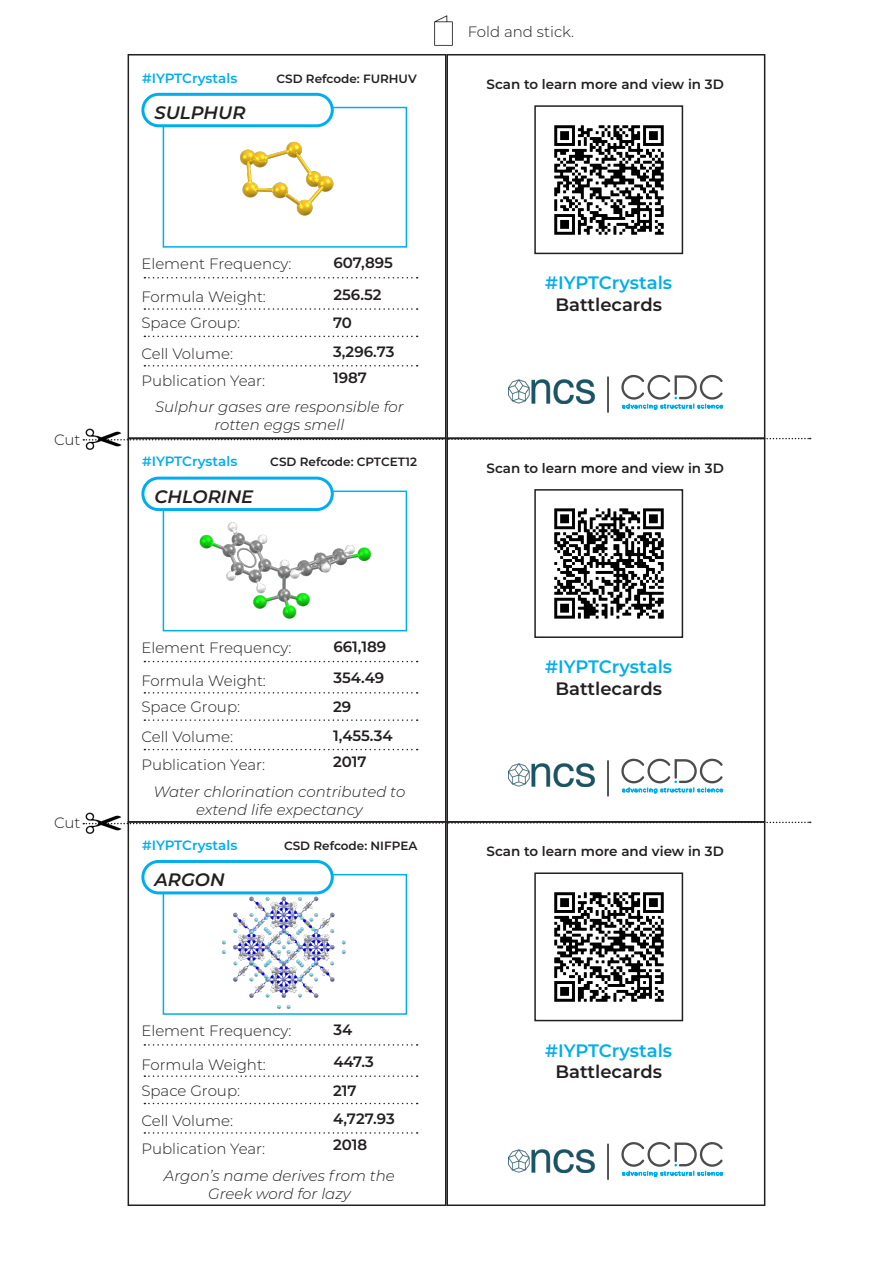
<style>
.page{position:relative;width:893px;height:1263px;background:#fff}
.page>*{position:absolute;margin:0;border:0;box-sizing:border-box;transform-origin:0 0}
.t1{font:600 18px "Montserrat";color:#00aeef}
.t2{font:600 18px "Montserrat";color:#231f20}
.t3{font:italic 600 18px "Montserrat";color:#231f20}
.t4{font:300 15px/30.2px "Montserrat";color:#231f20}
.t5{font:italic 300 15px/18px "Montserrat";color:#231f20;text-align:center}
.t6{font:600 15px "Montserrat";color:#231f20}
.t7{font:600 13.5px "Montserrat";color:#231f20}
.t8{font:600 13.5px "Montserrat";color:#00aeef}
.t9{font:600 12px "Montserrat";color:#231f20}
</style>
<div class="page">
<div style="left:128px;top:54px;width:318px;height:385px;border:2px solid #231f20"></div>
<div style="left:446px;top:54px;width:319px;height:385px;border:2px solid #231f20"></div>
<svg style="left:144px;top:277px;width:274px;height:1px"></svg>
<svg style="left:144px;top:308px;width:274px;height:2px"></svg>
<svg style="left:144px;top:336px;width:274px;height:1px"></svg>
<svg style="left:144px;top:365px;width:274px;height:1px"></svg>
<svg style="left:83px;top:437px;width:728px;height:4px"></svg>
<img style="left:85px;top:428px;width:36px;height:22px">
<img style="left:434px;top:15px;width:19px;height:31px">
<img style="left:508px;top:380px;width:87px;height:23px">
<hr style="left:607px;top:377px;width:2px;height:36px;background:#231f20">
<svg style="left:621px;top:375px;width:102px;height:34px"></svg>
<div style="left:128px;top:438px;width:318px;height:385px;border:2px solid #231f20"></div>
<div style="left:446px;top:438px;width:319px;height:385px;border:2px solid #231f20"></div>
<svg style="left:144px;top:661px;width:274px;height:1px"></svg>
<svg style="left:144px;top:692px;width:274px;height:1px"></svg>
<svg style="left:144px;top:719px;width:274px;height:2px"></svg>
<svg style="left:144px;top:749px;width:274px;height:1px"></svg>
<svg style="left:83px;top:821px;width:728px;height:4px"></svg>
<img style="left:85px;top:812px;width:36px;height:22px">
<hr style="left:607px;top:760px;width:2px;height:36px;background:#231f20">
<svg style="left:621px;top:759px;width:102px;height:34px"></svg>
<div style="left:128px;top:821px;width:318px;height:385px;border:2px solid #231f20"></div>
<div style="left:446px;top:821px;width:319px;height:385px;border:2px solid #231f20"></div>
<svg style="left:144px;top:1044px;width:274px;height:2px"></svg>
<svg style="left:144px;top:1075px;width:274px;height:2px"></svg>
<svg style="left:144px;top:1103px;width:274px;height:1px"></svg>
<svg style="left:144px;top:1132px;width:274px;height:2px"></svg>
<hr style="left:607px;top:1144px;width:2px;height:36px;background:#231f20">
<svg style="left:621px;top:1142px;width:102px;height:34px"></svg>
<img style="left:508px;top:763px;width:87px;height:24px">
<img style="left:508px;top:1149px;width:87px;height:24px">
<img style="left:189px;top:886px;width:157px;height:123px">
<div style="left:163px;top:874px;width:244px;height:141px;border:2px solid #00aeef"></div>
<img style="left:554px;top:892px;width:110px;height:110px">
<div style="left:534px;top:872px;width:149px;height:149px;border:2px solid #231f20"></div>
<div style="left:143px;top:861px;width:189px;height:32px;background:#fff;border-radius:16px"></div>
<div style="left:141px;top:860px;width:193px;height:34px;border:3px solid #00aeef;border-radius:16px"></div>
<img style="left:554px;top:508px;width:110px;height:111px">
<div style="left:534px;top:489px;width:149px;height:149px;border:2px solid #231f20"></div>
<img style="left:189px;top:503px;width:182px;height:116px">
<div style="left:163px;top:491px;width:244px;height:140px;border:2px solid #00aeef"></div>
<div style="left:143px;top:478px;width:189px;height:32px;background:#fff;border-radius:16px"></div>
<div style="left:141px;top:477px;width:193px;height:34px;border:3px solid #00aeef;border-radius:16px"></div>
<img style="left:189px;top:119px;width:145px;height:97px">
<div style="left:163px;top:107px;width:244px;height:141px;border:2px solid #00aeef"></div>
<img style="left:554px;top:125px;width:110px;height:110px">
<div style="left:534px;top:105px;width:149px;height:149px;border:2px solid #231f20"></div>
<div style="left:143px;top:94px;width:189px;height:32px;background:#fff;border-radius:16px"></div>
<div style="left:141px;top:93px;width:193px;height:34px;border:3px solid #00aeef;border-radius:16px"></div>
<p class="t4" style="left:54px;top:424px;width:28px">Cut</p>
<p class="t4" style="left:54px;top:807px;width:28px">Cut</p>
<p class="t8" style="left:142px;top:68px;width:97px">#IYPTCrystals</p>
<p class="t3" style="left:154px;top:100px;width:93px">SULPHUR</p>
<p class="t9" style="left:276px;top:70px;width:142px">CSD Refcode: FURHUV</p>
<p class="t4" style="left:468px;top:16px;width:108px">Fold and stick.</p>
<p class="t7" style="left:486px;top:75px;width:239px">Scan to learn more and view in 3D</p>
<p class="t4" style="left:141px;top:248px;width:152px">Element Frequency:</p>
<p class="t6" style="left:333px;top:252px;width:61px">607,895</p>
<p class="t4" style="left:141px;top:282px;width:126px">Formula Weight:</p>
<p class="t6" style="left:333px;top:284px;width:50px">256.52</p>
<p class="t4" style="left:141px;top:308px;width:100px">Space Group:<br>Cell Volume:</p>
<p class="t4" style="left:141px;top:366px;width:125px">Publication Year:</p>
<p class="t6" style="left:333px;top:312px;width:20px">70</p>
<p class="t6" style="left:333px;top:341px;width:63px">3,296.73</p>
<p class="t6" style="left:333px;top:367px;width:36px">1987</p>
<p class="t5" style="left:155px;top:397px;width:250px">Sulphur gases are responsible for rotten eggs smell</p>
<p class="t8" style="left:142px;top:452px;width:97px">#IYPTCrystals</p>
<p class="t3" style="left:154px;top:483px;width:100px">CHLORINE</p>
<p class="t9" style="left:270px;top:454px;width:148px">CSD Refcode: CPTCET12</p>
<p class="t4" style="left:141px;top:632px;width:152px">Element Frequency:</p>
<p class="t6" style="left:333px;top:636px;width:54px">661,189</p>
<p class="t4" style="left:141px;top:665px;width:126px">Formula Weight:</p>
<p class="t6" style="left:333px;top:667px;width:52px">354.49</p>
<p class="t4" style="left:141px;top:691px;width:100px">Space Group:<br>Cell Volume:</p>
<p class="t4" style="left:141px;top:749px;width:125px">Publication Year:</p>
<p class="t6" style="left:333px;top:696px;width:20px">29</p>
<p class="t6" style="left:333px;top:725px;width:61px">1,455.34</p>
<p class="t6" style="left:333px;top:751px;width:35px">2017</p>
<p class="t5" style="left:153px;top:782px;width:253px">Water chlorination contributed to extend life expectancy</p>
<p class="t1" style="left:545px;top:270px;width:128px">#IYPTCrystals</p>
<p class="t2" style="left:555px;top:292px;width:108px">Battlecards</p>
<p class="t7" style="left:486px;top:459px;width:239px">Scan to learn more and view in 3D</p>
<p class="t1" style="left:545px;top:654px;width:128px">#IYPTCrystals</p>
<p class="t2" style="left:555px;top:676px;width:108px">Battlecards</p>
<p class="t8" style="left:142px;top:835px;width:97px">#IYPTCrystals</p>
<p class="t7" style="left:486px;top:842px;width:239px">Scan to learn more and view in 3D</p>
<p class="t9" style="left:284px;top:837px;width:135px">CSD Refcode: NIFPEA</p>
<p class="t3" style="left:154px;top:867px;width:72px">ARGON</p>
<p class="t4" style="left:141px;top:1015px;width:152px">Element Frequency:</p>
<p class="t6" style="left:333px;top:1019px;width:20px">34</p>
<p class="t4" style="left:141px;top:1049px;width:126px">Formula Weight:</p>
<p class="t6" style="left:333px;top:1051px;width:42px">447.3</p>
<p class="t4" style="left:141px;top:1075px;width:100px">Space Group:<br>Cell Volume:</p>
<p class="t4" style="left:141px;top:1133px;width:125px">Publication Year:</p>
<p class="t6" style="left:333px;top:1080px;width:25px">217</p>
<p class="t6" style="left:333px;top:1108px;width:63px">4,727.93</p>
<p class="t6" style="left:333px;top:1134px;width:36px">2018</p>
<p class="t5" style="left:164px;top:1166px;width:233px">Argon’s name derives from the<br>Greek word for lazy</p>
<p class="t1" style="left:545px;top:1037px;width:128px">#IYPTCrystals</p>
<p class="t2" style="left:555px;top:1059px;width:108px">Battlecards</p>
</div>
